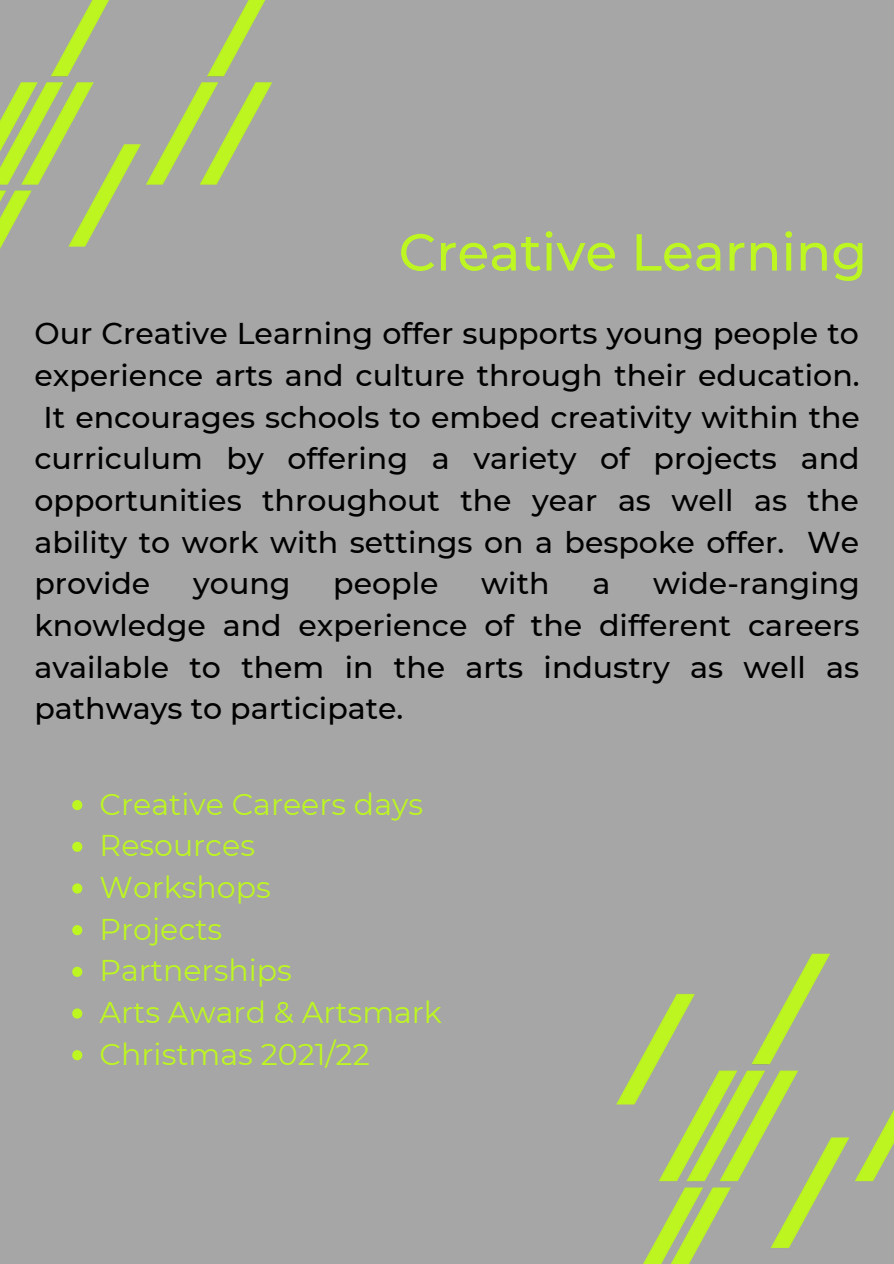
<style>
.page{position:relative;width:894px;height:1264px;background:#fff}
.page>*{position:absolute;margin:0;border:0;box-sizing:border-box;transform-origin:0 0}
.t1{font:500 51.9px "Montserrat";color:#bdf621}
.t2{font:500 30px/41.7px "Montserrat";color:#000;text-align:justify}
.t3{font:30px "Montserrat";color:#bdf621}
</style>
<div class="page">
<div style="left:0;top:0;width:893px;height:1263px;background:#a6a6a6"></div>
<img style="left:0;top:0;width:272px;height:249px">
<img style="left:616px;top:953px;width:277px;height:310px">
<svg style="left:72px;top:800px;width:10px;height:10px"></svg>
<svg style="left:72px;top:841px;width:10px;height:10px"></svg>
<svg style="left:72px;top:883px;width:10px;height:10px"></svg>
<svg style="left:72px;top:925px;width:10px;height:10px"></svg>
<svg style="left:72px;top:966px;width:10px;height:10px"></svg>
<svg style="left:72px;top:1008px;width:10px;height:10px"></svg>
<svg style="left:72px;top:1050px;width:10px;height:10px"></svg>
<p class="t1" style="left:398px;top:220px;width:470px">Creative Learning</p>
<p class="t2" style="left:34px;top:313px;width:825px">Our Creative Learning offer supports young people to</p>
<p class="t2" style="left:34px;top:354px;width:826px">experience arts and culture through their education.</p>
<p class="t2" style="left:44px;top:396px;width:817px">It encourages schools to embed creativity within the</p>
<p class="t2" style="left:34px;top:438px;width:826px">curriculum by offering a variety of projects and</p>
<p class="t2" style="left:34px;top:479px;width:825px">opportunities throughout the year as well as the</p>
<p class="t2" style="left:34px;top:521px;width:826px">ability to work with settings on a bespoke offer. We</p>
<p class="t2" style="left:34px;top:563px;width:117px">provide</p>
<p class="t2" style="left:193px;top:563px;width:99px">young</p>
<p class="t2" style="left:333px;top:563px;width:107px">people</p>
<p class="t2" style="left:481px;top:563px;width:70px">with</p>
<p class="t2" style="left:592px;top:563px;width:19px">a</p>
<p class="t2" style="left:34px;top:563px;width:826px;text-indent:618px">wide-ranging knowledge and experience of the different careers available to them in the arts industry as well as pathways to participate.</p>
<p class="t3" style="left:100px;top:785px;width:325px">Creative Careers days</p>
<p class="t3" style="left:100px;top:827px;width:157px">Resources</p>
<p class="t3" style="left:100px;top:869px;width:173px">Workshops</p>
<p class="t3" style="left:100px;top:910px;width:124px">Projects</p>
<p class="t3" style="left:100px;top:952px;width:194px">Partnerships</p>
<p class="t3" style="left:100px;top:994px;width:344px">Arts Award &amp; Artsmark</p>
<p class="t3" style="left:100px;top:1035px;width:271px">Christmas 2021/22</p>
</div>
